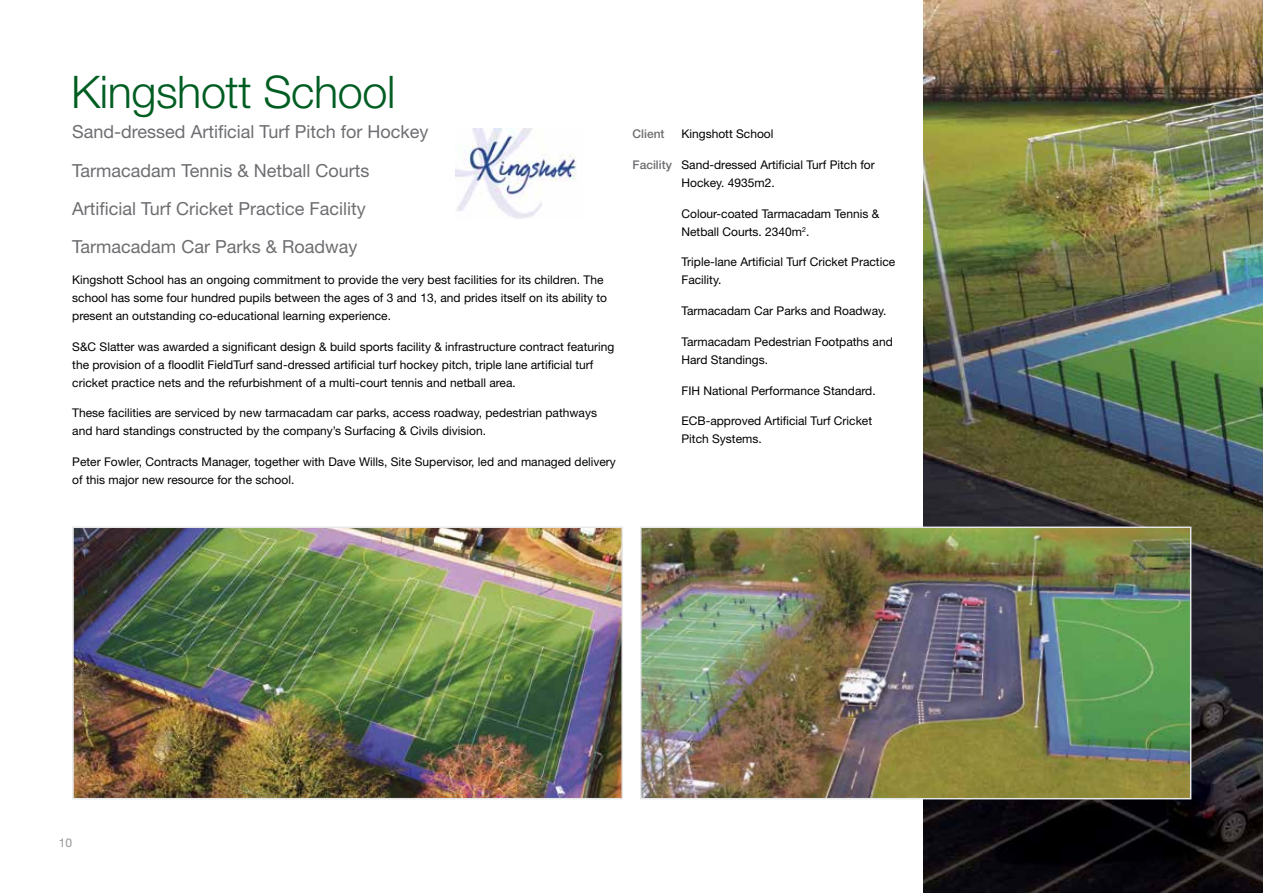
<style>
.page{position:relative;width:1263px;height:893px;background:#fff}
.page>*{position:absolute;margin:0;border:0;box-sizing:border-box;transform-origin:0 0}
.t1{font:300 45px "Helvetica Neue";letter-spacing:-.01em;color:#005d22}
.t2{font:18px/38.2px "Helvetica Neue";color:#6d6e71}
.t3{font:12px/18px "Helvetica Neue";color:#000}
.t4{font:500 12px "Helvetica Neue";color:#6d6e71}
.t5{font:12px "Helvetica Neue";color:#939598}
</style>
<div class="page">
<img style="left:455px;top:129px;width:122px;height:90px">
<img style="left:924px;top:0;width:339px;height:893px">
<img style="left:75px;top:529px;width:545px;height:267px">
<div style="left:72px;top:526px;width:551px;height:273px;border:2px solid #e6e7e8"></div>
<img style="left:643px;top:529px;width:545px;height:267px">
<div style="left:640px;top:526px;width:551px;height:273px;border:2px solid #e6e7e8"></div>
<h1 class="t1" style="left:71px;top:64px;width:326px">Kingshott School</h1>
<h2 class="t2" style="left:72px;top:113px;width:358px">Sand-dressed Artificial Turf Pitch for Hockey Tarmacadam Tennis &amp; Netball Courts Artificial Turf Cricket Practice Facility Tarmacadam Car Parks &amp; Roadway</h2>
<p class="t3" style="left:72px;top:270px;width:536px">Kingshott School has an ongoing commitment to provide the very best facilities for its children. The school has some four hundred pupils between the ages of 3 and 13, and prides itself on its ability to present an outstanding co-educational learning experience.</p>
<p class="t3" style="left:72px;top:337px;width:544px">S&amp;C Slatter was awarded a significant design &amp; build sports facility &amp; infrastructure contract featuring the provision of a floodlit FieldTurf sand-dressed artificial turf hockey pitch, triple lane artificial turf cricket practice nets and the refurbishment of a multi-court tennis and netball area.</p>
<p class="t3" style="left:72px;top:404px;width:526px">These facilities are serviced by new tarmacadam car parks, access roadway, pedestrian pathways and hard standings constructed by the company’s Surfacing &amp; Civils division.</p>
<p class="t3" style="left:72px;top:453px;width:545px">Peter Fowler, Contracts Manager, together with Dave Wills, Site Supervisor, led and managed delivery of this major new resource for the school.</p>
<p class="t4" style="left:632px;top:127px;width:34px">Client</p>
<p class="t4" style="left:632px;top:157px;width:41px">Facility</p>
<p class="t3" style="left:681px;top:125px;width:94px">Kingshott School</p>
<p class="t3" style="left:681px;top:155px;width:195px">Sand-dressed Artificial Turf Pitch for<br>Hockey. 4935m2.</p>
<p class="t3" style="left:681px;top:204px;width:199px">Colour-coated Tarmacadam Tennis &amp;<br>Netball Courts. 2340m<sup>2</sup>.</p>
<p class="t3" style="left:681px;top:253px;width:215px">Triple-lane Artificial Turf Cricket Practice<br>Facility.</p>
<p class="t3" style="left:681px;top:302px;width:207px">Tarmacadam Car Parks and Roadway.</p>
<p class="t3" style="left:681px;top:332px;width:213px">Tarmacadam Pedestrian Footpaths and<br>Hard Standings.</p>
<p class="t3" style="left:681px;top:381px;width:196px">FIH National Performance Standard.</p>
<p class="t3" style="left:681px;top:412px;width:192px">ECB-approved Artificial Turf Cricket<br>Pitch Systems.</p>
<p class="t5" style="left:59px;top:836px;width:15px">10</p>
</div>
